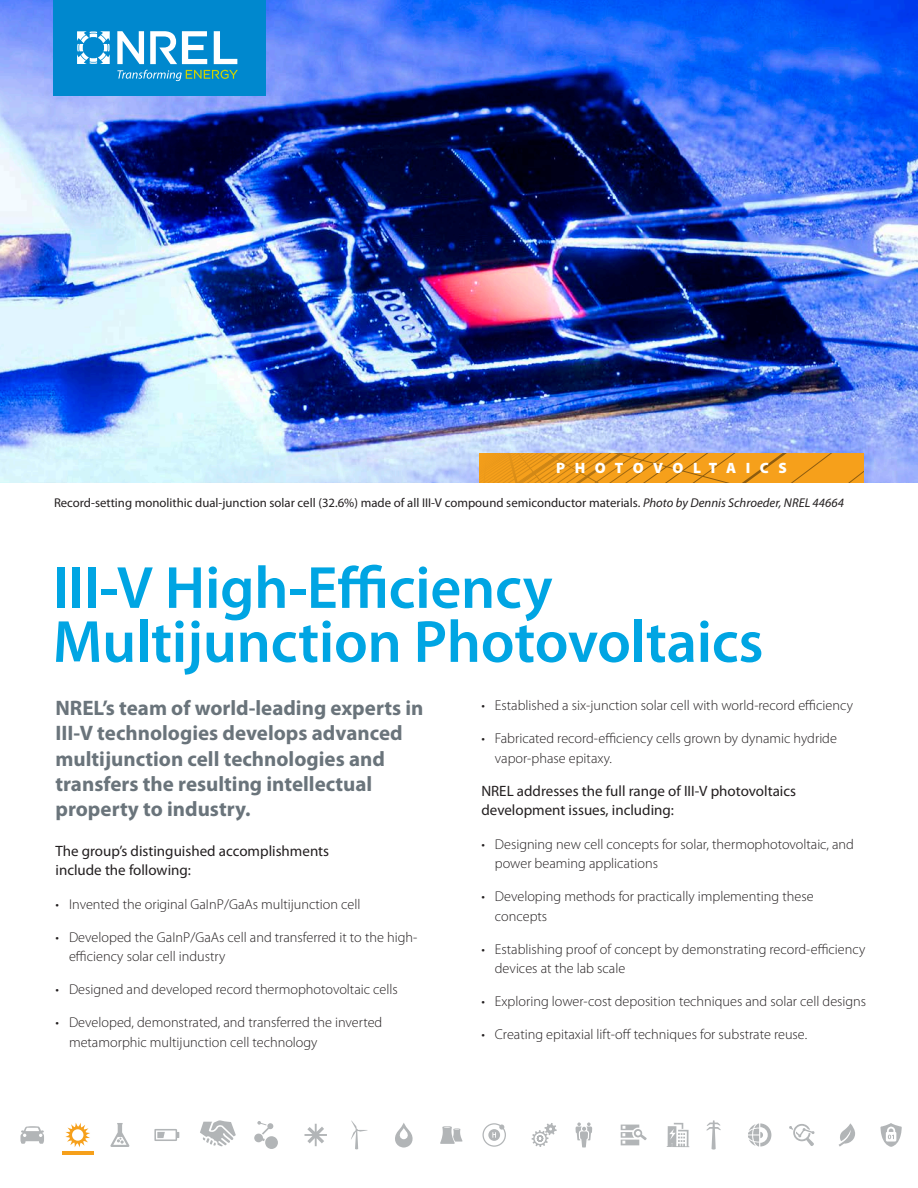
<style>
.page{position:relative;width:918px;height:1188px;background:#fff}
.page>*{position:absolute;margin:0;border:0;box-sizing:border-box;transform-origin:0 0}
.Headline{font:600 60px/54px "Myriad Pro";letter-spacing:-.005em;color:#00a5e3}
.intro_text{font:700 21px/25.2px "Myriad Pro";color:#6a747b}
.body{font:15px/19.5px "Myriad Pro";color:#231f20}
.t1{font:900 15px "Myriad Pro";letter-spacing:.635em;color:#fff}
.t2{font:300 14.25px/19.5px "Myriad Pro";color:#231f20}
.body-2{font:12.75px "Myriad Pro";color:#231f20}
.s1{font-style:italic}
</style>
<div class="page">
<img style="left:0;top:0;width:918px;height:482px">
<svg style="left:65px;top:1123px;width:25px;height:24px"></svg>
<svg style="left:531px;top:1123px;width:26px;height:24px"></svg>
<svg style="left:20px;top:1126px;width:24px;height:18px"></svg>
<svg style="left:154px;top:1129px;width:25px;height:12px"></svg>
<svg style="left:110px;top:1123px;width:20px;height:24px"></svg>
<svg style="left:351px;top:1121px;width:17px;height:28px"></svg>
<svg style="left:304px;top:1124px;width:23px;height:22px"></svg>
<svg style="left:395px;top:1123px;width:18px;height:25px"></svg>
<svg style="left:254px;top:1121px;width:24px;height:28px"></svg>
<svg style="left:440px;top:1126px;width:22px;height:18px"></svg>
<svg style="left:839px;top:1123px;width:16px;height:24px"></svg>
<svg style="left:621px;top:1125px;width:26px;height:20px"></svg>
<svg style="left:482px;top:1123px;width:24px;height:24px"></svg>
<svg style="left:576px;top:1122px;width:16px;height:25px"></svg>
<svg style="left:706px;top:1120px;width:15px;height:30px"></svg>
<svg style="left:748px;top:1123px;width:23px;height:24px"></svg>
<svg style="left:789px;top:1124px;width:26px;height:22px"></svg>
<svg style="left:880px;top:1123px;width:22px;height:24px"></svg>
<svg style="left:667px;top:1123px;width:22px;height:24px"></svg>
<hr style="left:63px;top:1152px;width:31px;height:3px;background:#f6a01b">
<svg style="left:200px;top:1120px;width:36px;height:26px"></svg>
<svg style="left:479px;top:453px;width:385px;height:29px;background:#ec9919"></svg>
<div style="left:53px;top:0;width:213px;height:95px;background:#0088ce"></div>
<svg style="left:77px;top:31px;width:33px;height:33px"></svg>
<svg style="left:117px;top:31px;width:27px;height:33px"></svg>
<svg style="left:150px;top:31px;width:57px;height:33px"></svg>
<svg style="left:214px;top:31px;width:23px;height:33px"></svg>
<svg style="left:117px;top:70px;width:121px;height:11px"></svg>
<p class="t1" style="left:556px;top:458px;width:232px">PHOTOVOLTAICS</p>
<p class="body-2" style="left:54px;top:495px;width:791px">Record-setting monolithic dual-junction solar cell (32.6%) made of all III-V compound semiconductor materials. <span class="s1">Photo by Dennis Schroeder, NREL 44664</span></p>
<p class="Headline" style="left:53px;top:559px;width:712px">III-V High-Efficiency<br>Multijunction Photovoltaics</p>
<p class="intro_text" style="left:56px;top:695px;width:370px">NREL’s team of world-leading experts in III-V technologies develops advanced multijunction cell technologies and transfers the resulting intellectual property to industry.</p>
<p class="body" style="left:56px;top:841px;width:275px">The group’s distinguished accomplishments include the following:</p>
<p class="t2" style="left:56px;top:894px;width:307px">• Invented the original GaInP/GaAs multijunction cell</p>
<p class="t2" style="left:69px;top:927px;width:350px;text-indent:-14px">• Developed the GaInP/GaAs cell and transferred it to the high&shy;efficiency solar cell industry</p>
<p class="t2" style="left:56px;top:980px;width:344px">• Designed and developed record thermophotovoltaic cells</p>
<p class="t2" style="left:69px;top:1013px;width:315px;text-indent:-14px">• Developed, demonstrated, and transferred the inverted metamorphic multijunction cell technology</p>
<p class="t2" style="left:481px;top:696px;width:373px">• Established a six-junction solar cell with world-record efficiency</p>
<p class="t2" style="left:495px;top:729px;width:344px;text-indent:-14px">• Fabricated record-efficiency cells grown by dynamic hydride vapor-phase epitaxy.</p>
<p class="body" style="left:481px;top:781px;width:316px">NREL addresses the full range of III-V photovoltaics development issues, including:</p>
<p class="t2" style="left:495px;top:834px;width:361px;text-indent:-14px">• Designing new cell concepts for solar, thermophotovoltaic, and power beaming applications</p>
<p class="t2" style="left:495px;top:887px;width:320px;text-indent:-14px">• Developing methods for practically implementing these concepts</p>
<p class="t2" style="left:495px;top:939px;width:372px;text-indent:-14px">• Establishing proof of concept by demonstrating record-efficiency devices at the lab scale</p>
<p class="t2" style="left:481px;top:992px;width:386px">• Exploring lower-cost deposition techniques and solar cell designs</p>
<p class="t2" style="left:481px;top:1025px;width:327px">• Creating epitaxial lift-off techniques for substrate reuse.</p>
</div>
